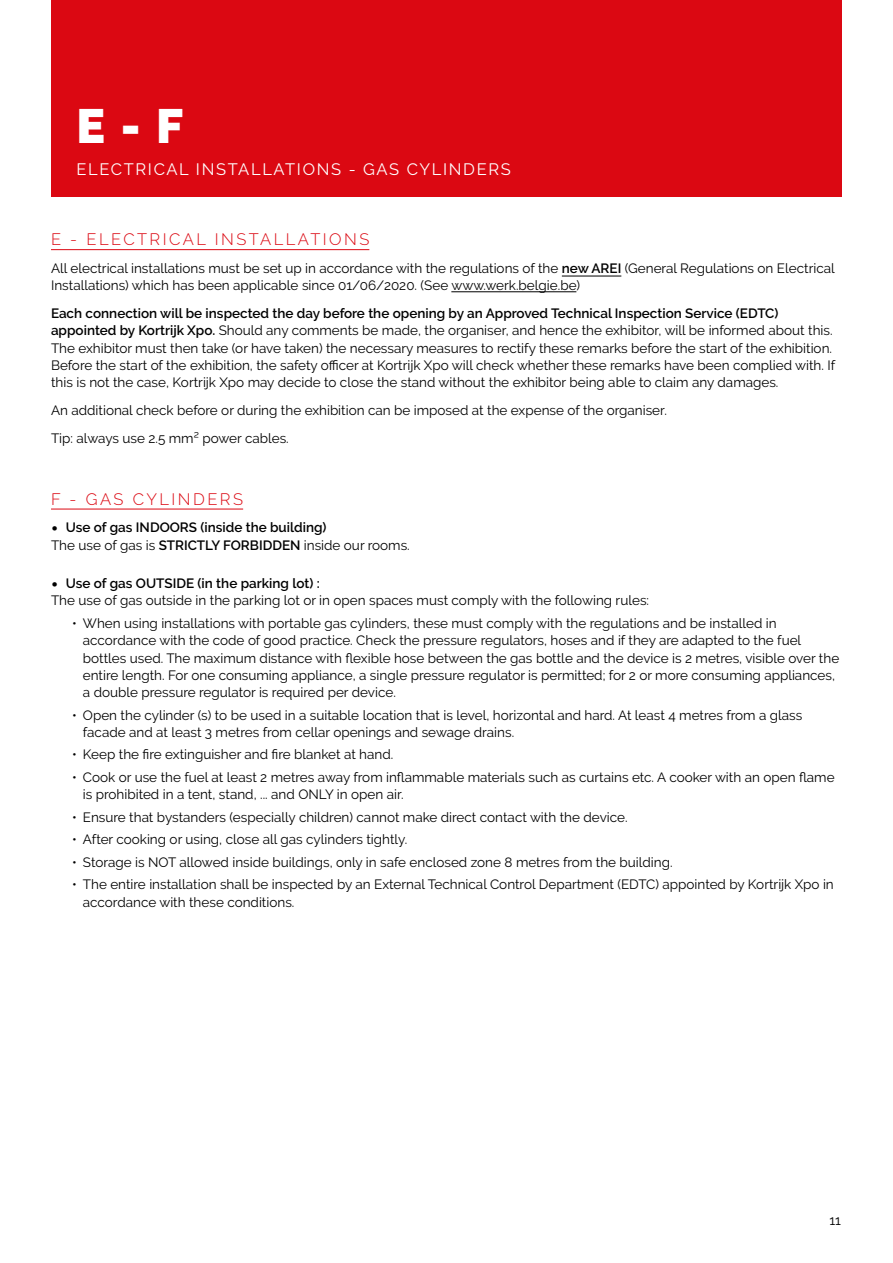
<style>
.page{position:relative;width:893px;height:1263px;background:#fff}
.page>*{position:absolute;margin:0;border:0;box-sizing:border-box;transform-origin:0 0}
.t1{font:900 48px "Raleway";color:#fff}
.t2{font:300 16.5px "Raleway";letter-spacing:.15em;color:#db0812}
.t3{font:16.5px "Raleway";letter-spacing:.1em;color:#fff}
.t4{font:13.5px/17.2px "Raleway";color:#000}
.t5{font:600 13.5px/17.2px "Raleway";color:#000}
.s1{font-weight:600}
.s2{font-family:"DINOT";font-weight:400}
.s3{font-weight:400}
.s4{font-family:"DINOT"}
</style>
<div class="page">
<div style="left:51px;top:0;width:791px;height:196px;background:#db0812"></div>
<hr style="left:51px;top:249px;width:318px;height:1px;background:#db0812">
<hr style="left:562px;top:276px;width:59px;height:1px;background:#000">
<hr style="left:451px;top:291px;width:125px;height:1px;background:#000">
<hr style="left:51px;top:509px;width:192px;height:1px;background:#db0812">
<h1 class="t1" style="left:77px;top:99px;width:108px">E - F</h1>
<p class="t3" style="left:77px;top:160px;width:436px">ELECTRICAL INSTALLATIONS - GAS CYLINDERS</p>
<p class="t2" style="left:51px;top:230px;width:320px">E - ELECTRICAL INSTALLATIONS</p>
<p class="t4" style="left:51px;top:260px;width:785px">All electrical installations must be set up in accordance with the regulations of the <span class="s1">new AREI</span> (General Regulations on Electrical<br>Installations) which has been applicable since 01/06/2020. (See www.werk.belgie.be)</p>
<p class="t4" style="left:51px;top:305px;width:786px"><span class="s1">Each connection will be inspected the day before the opening by an Approved Technical Inspection Service (EDTC) appointed by Kortrijk Xpo.</span> Should any comments be made, the organiser, and hence the exhibitor, will be informed about this.<br>The exhibitor must then take (or have taken) the necessary measures to rectify these remarks before the start of the exhibition.<br>Before the start of the exhibition, the safety officer at Kortrijk Xpo will check whether these remarks have been complied with. If this is not the case, Kortrijk Xpo may decide to close the stand without the exhibitor being able to claim any damages.</p>
<p class="t4" style="left:51px;top:396px;width:617px;line-height:27.9px">An additional check before or during the exhibition can be imposed at the expense of the organiser.<br>Tip: always use 2.5 mm² power cables.</p>
<p class="t2" style="left:51px;top:489px;width:194px">F - GAS CYLINDERS</p>
<p class="t5" style="left:51px;top:519px;width:360px"><span class="s2">∙</span> Use of gas INDOORS (inside the building)<br><span class="s3">The use of gas is</span> STRICTLY FORBIDDEN <span class="s3">inside our rooms.</span></p>
<p class="t4" style="left:51px;top:575px;width:600px"><span class="s4">∙</span> <span class="s1">Use of gas OUTSIDE (in the parking lot) :<br></span>The use of gas outside in the parking lot or in open spaces must comply with the following rules:</p>
<p class="t4" style="left:83px;top:615px;width:758px;text-indent:-11px">• When using installations with portable gas cylinders, these must comply with the regulations and be installed in accordance with the code of good practice. Check the pressure regulators, hoses and if they are adapted to the fuel bottles used. The maximum distance with flexible hose between the gas bottle and the device is 2 metres, visible over the entire length. For one consuming appliance, a single pressure regulator is permitted; for 2 or more consuming appliances, a double pressure regulator is required per device.</p>
<p class="t4" style="left:83px;top:706px;width:721px;text-indent:-11px">• Open the cylinder (s) to be used in a suitable location that is level, horizontal and hard. At least 4 metres from a glass facade and at least 3 metres from cellar openings and sewage drains.</p>
<p class="t4" style="left:72px;top:746px;width:323px">• Keep the fire extinguisher and fire blanket at hand.</p>
<p class="t4" style="left:83px;top:768px;width:753px;text-indent:-11px">• Cook or use the fuel at least 2 metres away from inflammable materials such as curtains etc. A cooker with an open flame is prohibited in a tent, stand, ... and ONLY in open air.</p>
<p class="t4" style="left:72px;top:808px;width:557px">• Ensure that bystanders (especially children) cannot make direct contact with the device.</p>
<p class="t4" style="left:72px;top:831px;width:337px">• After cooking or using, close all gas cylinders tightly.</p>
<p class="t4" style="left:72px;top:853px;width:602px">• Storage is NOT allowed inside buildings, only in safe enclosed zone 8 metres from the building.</p>
<p class="t4" style="left:83px;top:876px;width:752px;text-indent:-11px">• The entire installation shall be inspected by an External Technical Control Department (EDTC) appointed by Kortrijk Xpo in accordance with these conditions.</p>
<p class="t4" style="left:829px;top:1211px;width:13px">11</p>
</div>
